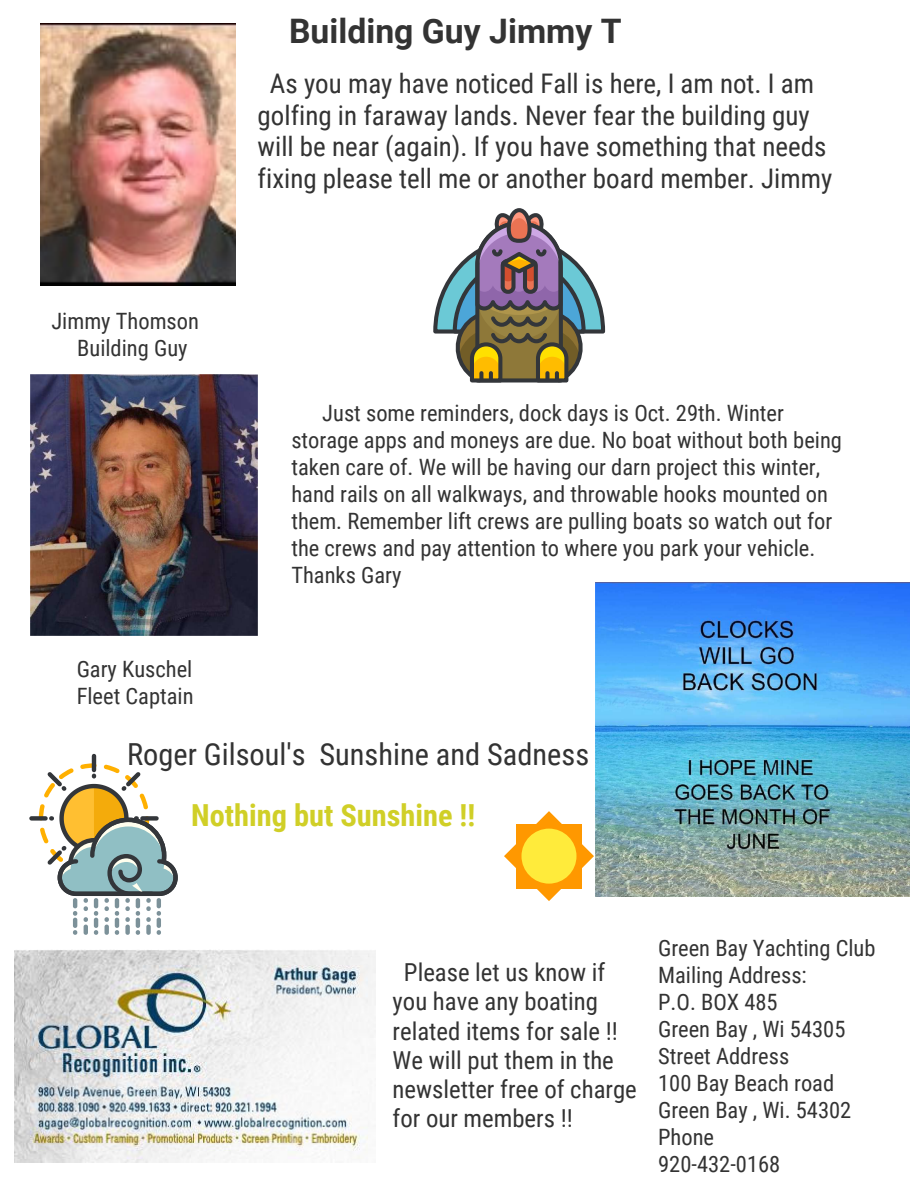
<style>
.page{position:relative;width:918px;height:1188px;background:#fff}
.page>*{position:absolute;margin:0;border:0;box-sizing:border-box;transform-origin:0 0}
.t1{font:700 33.75px "Roboto";color:#333}
.t2{font:30.3px "Roboto Condensed";color:#333}
.t3{font:700 30.3px "Roboto Condensed";color:#d0cf27}
.t4{font:27px/31.5px "Roboto Condensed";color:#333}
.t5{font:24.75px/29.2px "Roboto Condensed";color:#333}
.t6{font:22.5px/27px "Roboto Condensed";color:#333}
</style>
<div class="page">
<img style="left:40px;top:24px;width:195px;height:262px">
<img style="left:30px;top:375px;width:227px;height:261px">
<hr style="left:92px;top:756px;width:4px;height:14px;background:#33363a">
<div style="left:31px;top:816px;width:15px;height:5px;background:#33363a"></div>
<svg style="left:39px;top:763px;width:139px;height:172px"></svg>
<img style="left:15px;top:950px;width:361px;height:212px">
<svg style="left:504px;top:811px;width:90px;height:90px"></svg>
<div style="left:522px;top:829px;width:55px;height:55px;background:#ffeb3b;border-radius:50%"></div>
<svg style="left:433px;top:208px;width:172px;height:174px"></svg>
<img style="left:595px;top:583px;width:315px;height:313px">
<h1 class="t1" style="left:289px;top:7px;width:334px">Building Guy Jimmy T</h1>
<p class="t6" style="left:77px;top:306px;width:123px;text-indent:-26px">Jimmy Thomson<br>Building Guy</p>
<p class="t6" style="left:77px;top:655px;width:118px">Gary Kuschel<br>Fleet Captain</p>
<p class="t4" style="left:258px;top:67px;width:576px;text-indent:12px">As you may have noticed Fall is here, I am not. I am golfing in faraway lands. Never fear the building guy will be near (again). If you have something that needs fixing please tell me or another board member. Jimmy</p>
<p class="t6" style="left:291px;top:398px;width:552px;text-indent:31px">Just some reminders, dock days is Oct. 29th. Winter storage apps and moneys are due. No boat without both being taken care of. We will be having our darn project this winter, hand rails on all walkways, and throwable hooks mounted on them. Remember lift crews are pulling boats so watch out for the crews and pay attention to where you park your vehicle.<br>Thanks Gary</p>
<h2 class="t2" style="left:127px;top:733px;width:464px">Roger Gilsoul's Sunshine and Sadness</h2>
<h2 class="t3" style="left:191px;top:794px;width:286px">Nothing but Sunshine !!</h2>
<p class="t5" style="left:393px;top:957px;width:246px;text-indent:11px">Please let us know if you have any boating related items for sale !!<br>We will put them in the newsletter free of charge for our members !!</p>
<p class="t6" style="left:658px;top:934px;width:219px">Green Bay Yachting Club<br>Mailing Address:<br>P.O. BOX 485<br>Green Bay , Wi 54305<br>Street Address<br>100 Bay Beach road<br>Green Bay , Wi. 54302<br>Phone<br>920-432-0168</p>
</div>
